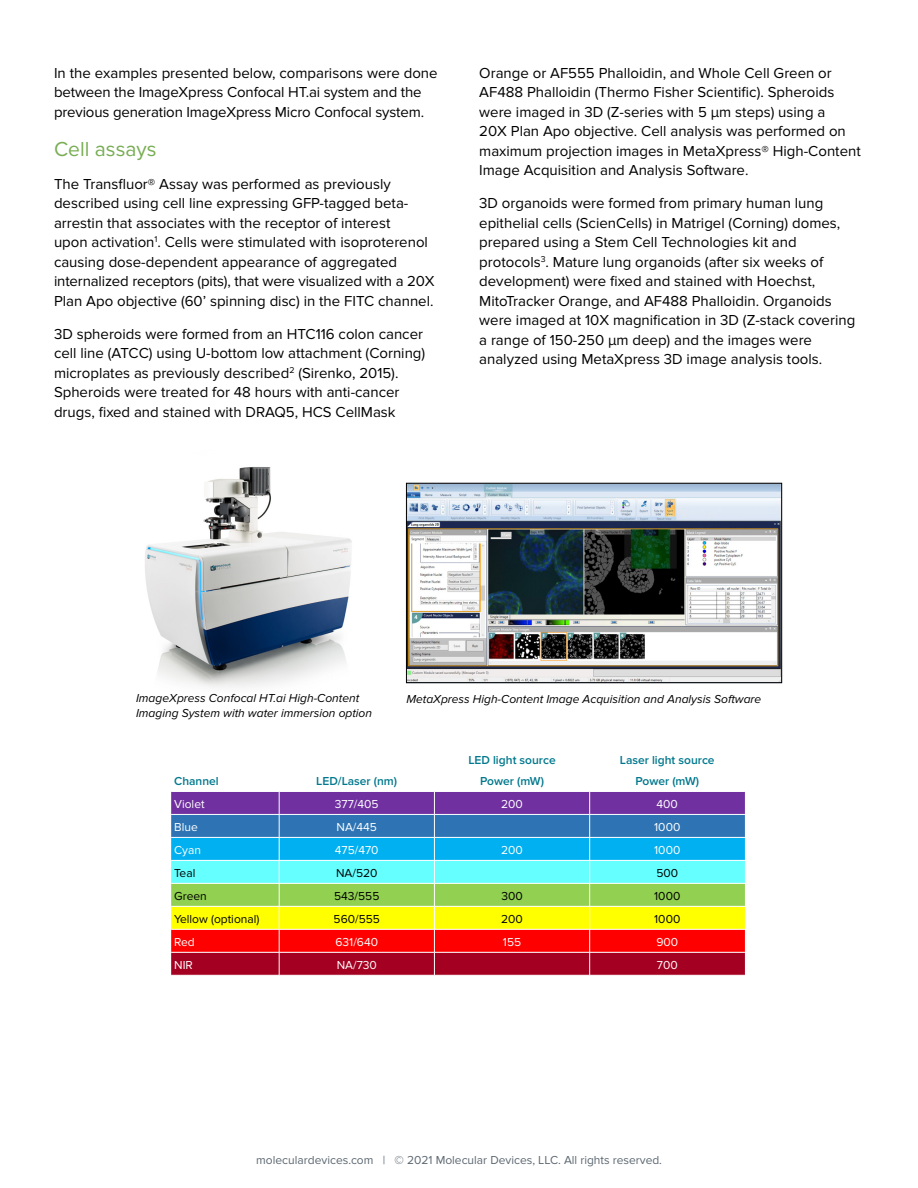
<style>
.page{position:relative;width:918px;height:1188px;background:#fff}
.page>*{position:absolute;margin:0;border:0;box-sizing:border-box;transform-origin:0 0}
.t1{font:21px "Proxima Nova";color:#78ad54}
.t2{font:15px/19.5px "Proxima Nova";color:#000}
.Figure{font:italic 12px/15px "Proxima Nova";color:#000}
.Chart_-_Body_Text{font:12px "Proxima Nova";color:#fff}
.Chart_-_White_Headin{font:600 12px "Proxima Nova";color:#01788d}
.t3{font:12px "Proxima Nova";color:#5c6771}
.Chart_-_Body_Text-2{font:12px "Proxima Nova";color:#000}
</style>
<div class="page">
<img style="left:145px;top:467px;width:207px;height:220px">
<img style="left:408px;top:485px;width:372px;height:196px">
<div style="left:406px;top:483px;width:376px;height:200px;border:1px solid #000"></div>
<svg style="left:171px;top:791px;width:574px;height:184px;background:#8d8a7d"></svg>
<p class="t2" style="left:54px;top:63px;width:385px">In the examples presented below, comparisons were done between the ImageXpress Confocal HT.ai system and the previous generation ImageXpress Micro Confocal system.</p>
<p class="t1" style="left:54px;top:137px;width:104px">Cell assays</p>
<p class="t2" style="left:54px;top:174px;width:382px">The Transfluor® Assay was performed as previously described using cell line expressing GFP-tagged beta&shy;arrestin that associates with the receptor of interest<br>upon activation<sup>1</sup>. Cells were stimulated with isoproterenol causing dose-dependent appearance of aggregated internalized receptors (pits), that were visualized with a 20X Plan Apo objective (60’ spinning disc) in the FITC channel.</p>
<p class="t2" style="left:54px;top:324px;width:373px">3D spheroids were formed from an HTC116 colon cancer cell line (ATCC) using U-bottom low attachment (Corning) microplates as previously described<sup>2</sup> (Sirenko, 2015).<br>Spheroids were treated for 48 hours with anti-cancer drugs, fixed and stained with DRAQ5, HCS CellMask</p>
<p class="t2" style="left:479px;top:63px;width:383px">Orange or AF555 Phalloidin, and Whole Cell Green or AF488 Phalloidin (Thermo Fisher Scientific). Spheroids were imaged in 3D (Z-series with 5 μm steps) using a<br>20X Plan Apo objective. Cell analysis was performed on maximum projection images in MetaXpress® High-Content Image Acquisition and Analysis Software.</p>
<p class="t2" style="left:479px;top:194px;width:378px">3D organoids were formed from primary human lung epithelial cells (ScienCells) in Matrigel (Corning) domes, prepared using a Stem Cell Technologies kit and protocols<sup>3</sup>. Mature lung organoids (after six weeks of development) were fixed and stained with Hoechst, MitoTracker Orange, and AF488 Phalloidin. Organoids were imaged at 10X magnification in 3D (Z-stack covering a range of 150-250 μm deep) and the images were analyzed using MetaXpress 3D image analysis tools.</p>
<p class="Figure" style="left:136px;top:691px;width:238px">ImageXpress Confocal HT.ai High-Content<br>Imaging System with water immersion option</p>
<p class="Figure" style="left:406px;top:692px;width:357px">MetaXpress High-Content Image Acquisition and Analysis Software</p>
<p class="Chart_-_White_Headin" style="left:468px;top:753px;width:89px">LED light source</p>
<p class="Chart_-_White_Headin" style="left:620px;top:753px;width:96px">Laser light source</p>
<p class="Chart_-_White_Headin" style="left:174px;top:774px;width:46px">Channel</p>
<p class="Chart_-_White_Headin" style="left:316px;top:774px;width:82px">LED/Laser (nm)</p>
<p class="Chart_-_White_Headin" style="left:480px;top:774px;width:65px">Power (mW)</p>
<p class="Chart_-_White_Headin" style="left:635px;top:774px;width:65px">Power (mW)</p>
<p class="Chart_-_Body_Text" style="left:174px;top:797px;width:32px">Violet</p>
<p class="Chart_-_Body_Text" style="left:335px;top:797px;width:45px">377/405</p>
<p class="Chart_-_Body_Text" style="left:501px;top:797px;width:23px">200</p>
<p class="Chart_-_Body_Text" style="left:657px;top:797px;width:23px">400</p>
<p class="Chart_-_Body_Text" style="left:174px;top:820px;width:25px">Blue</p>
<p class="Chart_-_Body_Text" style="left:337px;top:820px;width:42px">NA/445</p>
<p class="Chart_-_Body_Text" style="left:654px;top:820px;width:28px">1000</p>
<p class="Chart_-_Body_Text" style="left:174px;top:843px;width:28px">Cyan</p>
<p class="Chart_-_Body_Text" style="left:335px;top:843px;width:45px">475/470</p>
<p class="Chart_-_Body_Text" style="left:501px;top:843px;width:23px">200</p>
<p class="Chart_-_Body_Text" style="left:654px;top:843px;width:28px">1000</p>
<p class="Chart_-_Body_Text-2" style="left:174px;top:866px;width:23px">Teal</p>
<p class="Chart_-_Body_Text-2" style="left:336px;top:866px;width:43px">NA/520</p>
<p class="Chart_-_Body_Text-2" style="left:656px;top:866px;width:23px">500</p>
<p class="Chart_-_Body_Text-2" style="left:174px;top:889px;width:34px">Green</p>
<p class="Chart_-_Body_Text-2" style="left:334px;top:889px;width:47px">543/555</p>
<p class="Chart_-_Body_Text-2" style="left:501px;top:889px;width:23px">300</p>
<p class="Chart_-_Body_Text-2" style="left:654px;top:889px;width:28px">1000</p>
<p class="Chart_-_Body_Text-2" style="left:174px;top:912px;width:87px">Yellow (optional)</p>
<p class="Chart_-_Body_Text-2" style="left:334px;top:912px;width:48px">560/555</p>
<p class="Chart_-_Body_Text-2" style="left:501px;top:912px;width:23px">200</p>
<p class="Chart_-_Body_Text-2" style="left:654px;top:912px;width:28px">1000</p>
<p class="Chart_-_Body_Text" style="left:174px;top:935px;width:22px">Red</p>
<p class="Chart_-_Body_Text" style="left:336px;top:935px;width:44px">631/640</p>
<p class="Chart_-_Body_Text" style="left:503px;top:935px;width:20px">155</p>
<p class="Chart_-_Body_Text" style="left:656px;top:935px;width:23px">900</p>
<p class="Chart_-_Body_Text" style="left:174px;top:958px;width:20px">NIR</p>
<p class="Chart_-_Body_Text" style="left:337px;top:958px;width:42px">NA/730</p>
<p class="Chart_-_Body_Text" style="left:657px;top:958px;width:22px">700</p>
<p class="t3" style="left:256px;top:1154px;width:407px">moleculardevices.com | © 2021 Molecular Devices, LLC. All rights reserved.</p>
</div>
